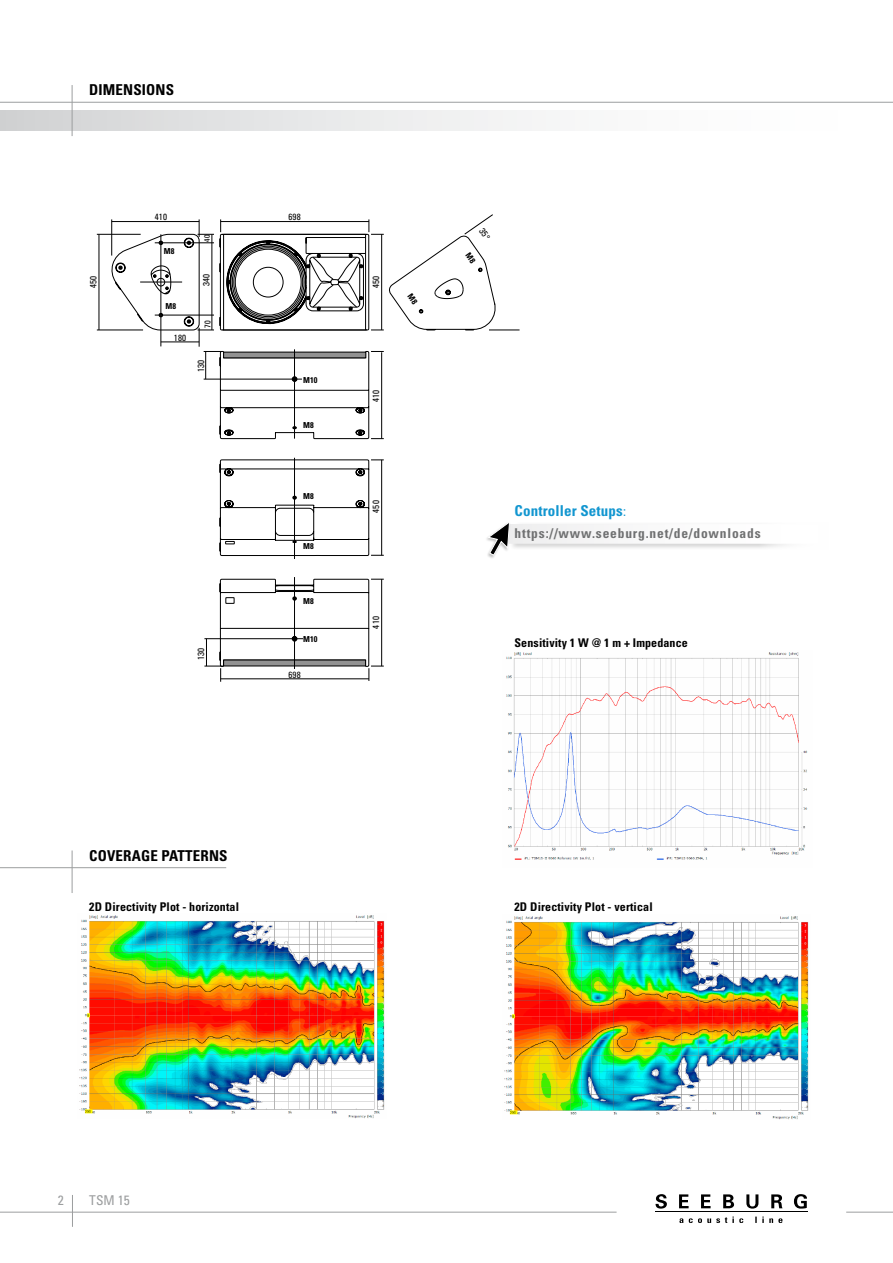
<style>
.page{position:relative;width:893px;height:1263px;background:#fff}
.page>*{position:absolute;margin:0;border:0;box-sizing:border-box;transform-origin:0 0}
.t1{font:700 condensed 15px "Univers";letter-spacing:.01em;color:#000}
.t2{font:700 condensed 15px "Univers";letter-spacing:.01em;color:#1296d0}
.t3{font:700 condensed 13.5px "Univers";letter-spacing:.06em;color:#707172}
.t4{font:condensed 13.5px "Univers";color:#9c9e9f}
.t5{font:700 condensed 12px "Univers";letter-spacing:.01em;color:#000}
.t6{font:700 condensed 12px "Univers LT";letter-spacing:.01em;color:#000}
.t7{font:condensed 9px "Univers";letter-spacing:.02em;color:#000}
.t8{font:700 condensed 8.25px "Univers";letter-spacing:.02em;color:#000}
.t9{font:condensed 8.25px "Univers";color:#000}
.t10{font:condensed 7.8px "Univers";color:#000}
.s1{font-weight:400;font-size:13.5px}
</style>
<div class="page">
<hr style="left:0;top:1212px;width:617px;height:1px;background:#9c9e9f">
<hr style="left:846px;top:1212px;width:47px;height:1px;background:#9c9e9f">
<hr style="left:655px;top:1211px;width:152px;height:1px;background:#000">
<svg style="left:679px;top:1216px;width:103px;height:7px"></svg>
<svg style="left:655px;top:1194px;width:12px;height:14px"></svg>
<svg style="left:679px;top:1194px;width:10px;height:14px"></svg>
<svg style="left:701px;top:1194px;width:10px;height:14px"></svg>
<svg style="left:723px;top:1194px;width:11px;height:14px"></svg>
<svg style="left:746px;top:1194px;width:12px;height:14px"></svg>
<svg style="left:771px;top:1194px;width:11px;height:14px"></svg>
<svg style="left:794px;top:1194px;width:13px;height:14px"></svg>
<hr style="left:72px;top:1195px;width:1px;height:32px;background:#9c9e9f">
<div style="left:0;top:111px;width:893px;height:19px;background:linear-gradient(to right,#d5d6d7,#fff)"></div>
<hr style="left:0;top:102px;width:893px;height:1px;background:#9c9e9f">
<hr style="left:72px;top:85px;width:1px;height:51px;background:#9c9e9f">
<svg style="left:219px;top:439px;width:150px;height:117px"></svg>
<hr style="left:489px;top:330px;width:31px;height:1px;background:#000">
<hr style="left:97px;top:234px;width:44px;height:1px;background:#000">
<hr style="left:97px;top:330px;width:46px;height:1px;background:#000">
<hr style="left:99px;top:234px;width:1px;height:96px;background:#000">
<svg style="left:204px;top:579px;width:180px;height:103px"></svg>
<hr style="left:381px;top:579px;width:1px;height:87px;background:#000">
<svg style="left:371px;top:555px;width:13px;height:1px"></svg>
<svg style="left:371px;top:460px;width:13px;height:1px"></svg>
<hr style="left:381px;top:460px;width:1px;height:95px;background:#000">
<hr style="left:294px;top:458px;width:1px;height:101px;background:#000">
<hr style="left:294px;top:577px;width:1px;height:92px;background:#000">
<img style="left:79px;top:915px;width:306px;height:203px">
<img style="left:506px;top:652px;width:302px;height:208px">
<hr style="left:0;top:867px;width:226px;height:1px;background:#9c9e9f">
<hr style="left:72px;top:850px;width:1px;height:43px;background:#9c9e9f">
<img style="left:504px;top:916px;width:305px;height:203px">
<div style="left:485px;top:521px;width:26px;height:38px;background:#000;opacity:.25"></div>
<svg style="left:487px;top:521px;width:299px;height:35px"></svg>
<svg style="left:111px;top:214px;width:385px;height:225px"></svg>
<p class="t1" style="left:89px;top:81px;width:86px">DIMENSIONS</p>
<p class="t7" style="left:88px;top:288px;width:14px;rotate:-90deg">450</p>
<p class="t7" style="left:155px;top:211px;width:14px">410</p>
<p class="t8" style="left:164px;top:246px;width:12px">M8</p>
<p class="t8" style="left:165px;top:301px;width:12px">M8</p>
<p class="t7" style="left:174px;top:332px;width:14px">180</p>
<p class="t10" style="left:202px;top:242px;width:9px;rotate:-90deg">40</p>
<p class="t7" style="left:201px;top:286px;width:14px;rotate:-90deg">340</p>
<p class="t9" style="left:202px;top:328px;width:9px;rotate:-90deg">70</p>
<p class="t7" style="left:195px;top:372px;width:14px;rotate:-90deg">130</p>
<p class="t7" style="left:195px;top:660px;width:14px;rotate:-90deg">130</p>
<p class="t7" style="left:288px;top:211px;width:14px">698</p>
<p class="t8" style="left:303px;top:375px;width:16px">M10</p>
<p class="t8" style="left:303px;top:420px;width:12px">M8</p>
<p class="t8" style="left:303px;top:491px;width:12px">M8</p>
<p class="t8" style="left:303px;top:541px;width:12px">M8</p>
<p class="t8" style="left:303px;top:596px;width:12px">M8</p>
<p class="t8" style="left:303px;top:634px;width:16px">M10</p>
<p class="t7" style="left:288px;top:669px;width:14px">698</p>
<p class="t7" style="left:370px;top:288px;width:14px;rotate:-90deg">450</p>
<p class="t7" style="left:370px;top:402px;width:14px;rotate:-90deg">410</p>
<p class="t7" style="left:370px;top:513px;width:14px;rotate:-90deg">450</p>
<p class="t7" style="left:370px;top:629px;width:14px;rotate:-90deg">410</p>
<p class="t1" style="left:89px;top:846px;width:10px">covera</p>
<p class="t1" style="left:141px;top:846px;width:30px">ge patterns</p>
<p class="t5" style="left:89px;top:899px;width:151px">2D Directivity Plot - horizontal</p>
<p class="t4" style="left:58px;top:1191px;width:7px">2</p>
<p class="t4" style="left:89px;top:1191px;width:42px">TSM 15</p>
<p class="t2" style="left:515px;top:501px;width:113px">Controller Setups<span class="s1">:</span></p>
<p class="t3" style="left:515px;top:525px;width:248px">https://www.seeburg.net/de/downloads</p>
<p class="t6" style="left:514px;top:636px;width:175px">Sensitivity 1 W @ 1 m + Impedance</p>
<p class="t5" style="left:514px;top:899px;width:140px">2D Directivity Plot - vertical</p>
</div>
